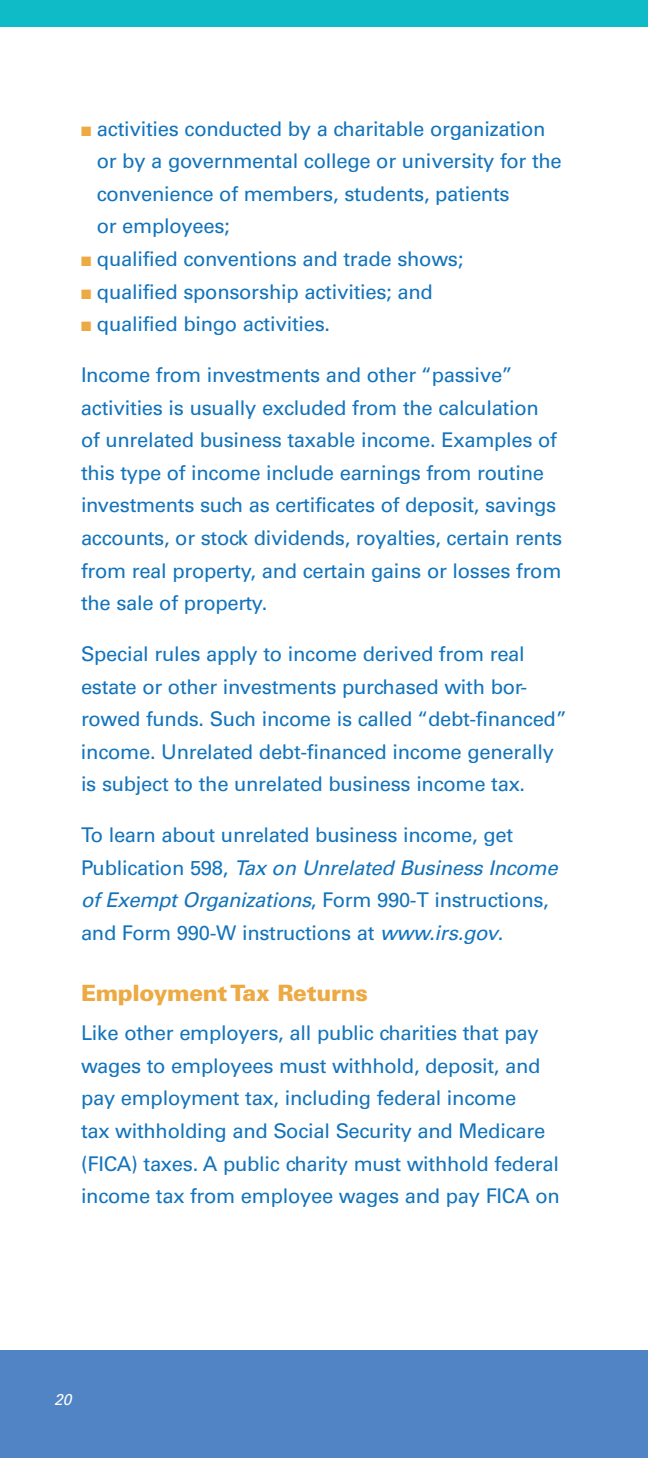
<style>
.page{position:relative;width:648px;height:1458px;background:#fff}
.page>*{position:absolute;margin:0;border:0;box-sizing:border-box;transform-origin:0 0}
.t1{font:900 22.5px "Univers";letter-spacing:-.015em;color:#eda942}
.t2{font:20.25px/32.6px "Univers";letter-spacing:-.015em;color:#1374bb}
.t3{font:italic 15.75px "Univers";color:#fff}
.s1{color:#eda942}
.s2{font-style:italic}
</style>
<div class="page">
<div style="left:0;top:0;width:648px;height:27px;background:#0fbbc6"></div>
<div style="left:0;top:1350px;width:648px;height:108px;background:#5084c4"></div>
<p class="t2" style="left:97px;top:112px;width:467px;text-indent:-16px"><span class="s1">■</span> activities conducted by a charitable organization or by a governmental college or university for the convenience of members, students, patients<br>or employees;</p>
<p class="t2" style="left:81px;top:243px;width:384px"><span class="s1">■</span> qualified conventions and trade shows;</p>
<p class="t2" style="left:81px;top:275px;width:353px"><span class="s1">■</span> qualified sponsorship activities; and</p>
<p class="t2" style="left:81px;top:308px;width:251px"><span class="s1">■</span> qualified bingo activities .</p>
<p class="t2" style="left:81px;top:359px;width:483px">Income from investments and other “passive” activities is usually excluded from the calculation of unrelated business taxable income . Examples of this type of income include earnings from routine investments such as certificates of deposit, savings accounts, or stock dividends, royalties, certain rents from real property, and certain gains or losses from the sale of property .</p>
<p class="t2" style="left:81px;top:638px;width:487px">Special rules apply to income derived from real estate or other investments purchased with bor&shy;rowed funds . Such income is called “debt-financed” income . Unrelated debt-financed income generally is subject to the unrelated business income tax .</p>
<p class="t2" style="left:81px;top:819px;width:478px">To learn about unrelated business income, get Publication 598, <span class="s2">Tax on Unrelated Business Income of Exempt Organizations</span>, Form 990-T instructions, and Form 990-W instructions at <span class="s2">www.irs.gov</span> .</p>
<h3 class="t1" style="left:81px;top:979px;width:288px">Employment Tax Returns</h3>
<p class="t2" style="left:81px;top:1017px;width:480px">Like other employers, all public charities that pay wages to employees must withhold, deposit, and pay employment tax, including federal income<br>tax withholding and Social Security and Medicare (FICA) taxes . A public charity must withhold federal income tax from employee wages and pay FICA on</p>
<p class="t3" style="left:54px;top:1390px;width:19px">20</p>
</div>
